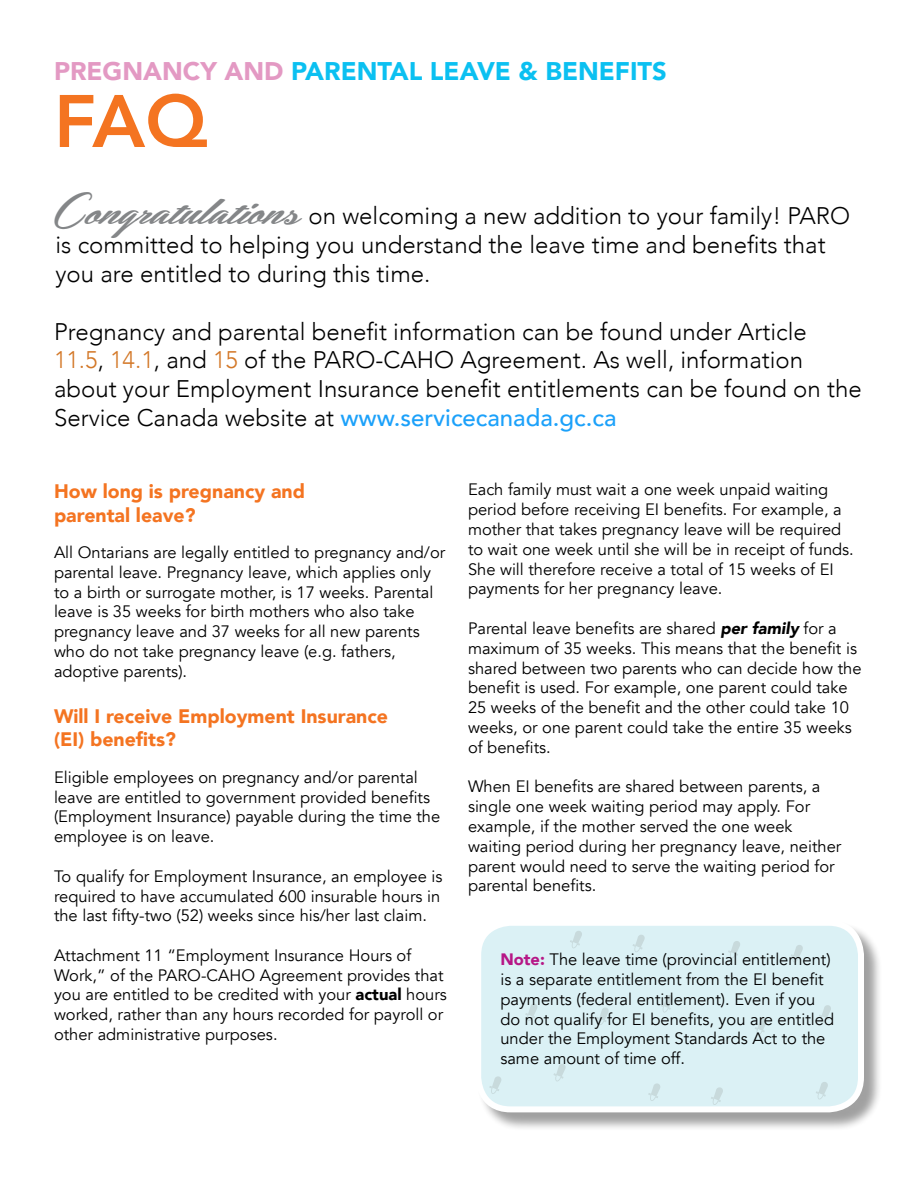
<style>
.page{position:relative;width:918px;height:1188px;background:#fff}
.page>*{position:absolute;margin:0;border:0;box-sizing:border-box;transform-origin:0 0}
.t1{font:800 73.5px "Avenir";color:#f47421}
.t2{font:900 25.5px "Avenir";color:#0bc0f1}
.t3{font:300 24px/28.8px "Avenir";color:#000}
.t4{font:900 19.5px/23.4px "Avenir";color:#f47421}
.t5{font:16.5px/19.8px "Avenir";color:#000}
.s1{color:#e399c3}
.s2{font-family:"Hemmet Personal Use Only";font-weight:400;font-size:46.5px;color:#848688}
.s3{color:#d37828}
.s4{font-weight:500;color:#1ca1fa}
.s5{font-weight:900}
.s6{font-weight:900;font-style:italic}
.s7{font-weight:900;color:#b61786}
</style>
<div class="page">
<div style="left:478px;top:922px;width:405px;height:209px;background:#000;opacity:.75"></div>
<div style="left:478px;top:923px;width:380px;height:186px;background:#dbf1f5"></div>
<svg style="left:596px;top:1007px;width:13px;height:18px"></svg>
<svg style="left:633px;top:934px;width:12px;height:18px"></svg>
<svg style="left:661px;top:994px;width:12px;height:19px"></svg>
<svg style="left:570px;top:930px;width:13px;height:19px"></svg>
<svg style="left:755px;top:1017px;width:12px;height:18px"></svg>
<svg style="left:791px;top:944px;width:12px;height:19px"></svg>
<svg style="left:819px;top:1005px;width:12px;height:18px"></svg>
<svg style="left:728px;top:940px;width:13px;height:19px"></svg>
<svg style="left:489px;top:1076px;width:13px;height:18px"></svg>
<svg style="left:525px;top:1003px;width:13px;height:18px"></svg>
<svg style="left:553px;top:1063px;width:13px;height:19px"></svg>
<svg style="left:711px;top:1087px;width:12px;height:18px"></svg>
<svg style="left:648px;top:1083px;width:13px;height:18px"></svg>
<svg style="left:816px;top:1081px;width:12px;height:19px"></svg>
<div style="left:475px;top:920px;width:389px;height:192px;border:6px solid #fff;border-radius:32px"></div>
<h2 class="t2" style="left:54px;top:49px;width:614px"><span class="s1">PREGNANCY AND</span> PARENTAL LEAVE &amp; BENEFITS</h2>
<h1 class="t1" style="left:54px;top:64px;width:155px">FAQ</h1>
<h3 class="t3" style="left:54px;top:202px;width:798px"><span class="s2">Congratulations</span> on welcoming a new addition to your family! PARO is committed to helping you understand the leave time and benefits that you are entitled to during this time.</h3>
<p class="t3" style="left:54px;top:317px;width:809px">Pregnancy and parental benefit information can be found under Article <span class="s3">11.5</span>, <span class="s3">14.1</span>, and <span class="s3">15</span> of the PARO-CAHO Agreement. As well, information about your Employment Insurance benefit entitlements can be found on the Service Canada website at <span class="s4">www.servicecanada.gc.ca</span></p>
<p class="t4" style="left:54px;top:479px;width:252px">How long is pregnancy and parental leave?</p>
<p class="t5" style="left:54px;top:543px;width:393px">All Ontarians are legally entitled to pregnancy and/or parental leave. Pregnancy leave, which applies only to a birth or surrogate mother, is 17 weeks. Parental leave is 35 weeks for birth mothers who also take pregnancy leave and 37 weeks for all new parents who do not take pregnancy leave (e.g. fathers, adoptive parents).</p>
<p class="t4" style="left:54px;top:704px;width:336px">Will I receive Employment Insurance (EI) benefits?</p>
<p class="t5" style="left:54px;top:767px;width:388px">Eligible employees on pregnancy and/or parental leave are entitled to government provided benefits (Employment Insurance) payable during the time the employee is on leave.</p>
<p class="t5" style="left:54px;top:866px;width:390px">To qualify for Employment Insurance, an employee is required to have accumulated 600 insurable hours in the last fifty-two (52) weeks since his/her last claim.</p>
<p class="t5" style="left:54px;top:946px;width:394px">Attachment 11 “Employment Insurance Hours of Work,” of the PARO-CAHO Agreement provides that you are entitled to be credited with your <span class="s5">actual</span> hours worked, rather than any hours recorded for payroll or other administrative purposes.</p>
<p class="t5" style="left:468px;top:480px;width:387px">Each family must wait a one week unpaid waiting period before receiving EI benefits. For example, a mother that takes pregnancy leave will be required to wait one week until she will be in receipt of funds.<br>She will therefore receive a total of 15 weeks of EI payments for her pregnancy leave.</p>
<p class="t5" style="left:468px;top:619px;width:395px">Parental leave benefits are shared <span class="s6">per family</span> for a maximum of 35 weeks. This means that the benefit is shared between two parents who can decide how the benefit is used. For example, one parent could take 25 weeks of the benefit and the other could take 10 weeks, or one parent could take the entire 35 weeks of benefits.</p>
<p class="t5" style="left:468px;top:777px;width:375px">When EI benefits are shared between parents, a single one week waiting period may apply. For example, if the mother served the one week waiting period during her pregnancy leave, neither parent would need to serve the waiting period for parental benefits.</p>
<p class="t5" style="left:500px;top:950px;width:335px"><span class="s7">Note:</span> The leave time (provincial entitlement) is a separate entitlement from the EI benefit payments (federal entitlement). Even if you do not qualify for EI benefits, you are entitled under the Employment Standards Act to the same amount of time off.</p>
</div>
